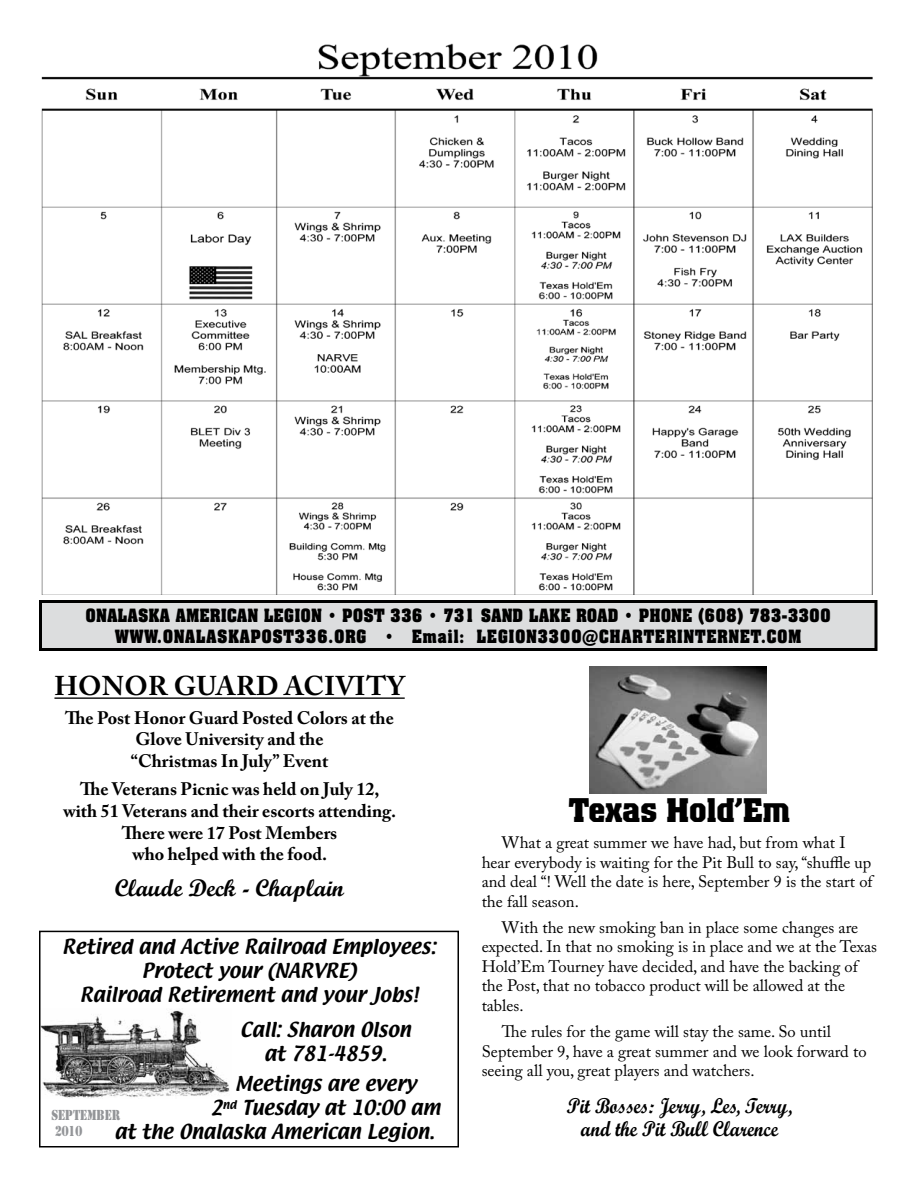
<style>
.page{position:relative;width:918px;height:1188px;background:#fff}
.page>*{position:absolute;margin:0;border:0;box-sizing:border-box;transform-origin:0 0}
.t1{font:700 33.75px "Colossalis";color:#000}
.t2{font:700 27px "Adobe Caslon Pro";letter-spacing:.015em;color:#000}
.t3{font:24px "Script MT Bold";color:#000}
.t4{font:21.45px/23.4px "Script MT Bold";color:#000;text-align:center;scale:.91 1}
.t5{font:700 18px/21.6px "Adobe Caslon Pro";color:#000;text-align:center}
.t6{font:18px/24px "Textile";color:#000;text-align:center}
.t7{font:700 18px/21px "Aachen BT";letter-spacing:.025em;color:#000;text-align:center;scale:.9 1}
.t8{font:16.5px/19.5px "Adobe Caslon Pro";color:#000}
.t9{font:13.5px/16.2px "Stencil Std";color:#939598;scale:.8 1}
</style>
<div class="page">
<img style="left:42px;top:1010px;width:188px;height:88px">
<div style="left:39px;top:931px;width:420px;height:217px;border:2px solid #000"></div>
<div style="left:40px;top:602px;width:836px;height:48px;background:#dcddde"></div>
<div style="left:39px;top:600px;width:839px;height:51px;border:3px solid #000"></div>
<img style="left:41px;top:43px;width:832px;height:551px">
<hr style="left:54px;top:697px;width:351px;height:2px;background:#000">
<img style="left:589px;top:667px;width:178px;height:126px">
<p class="t7" style="left:86px;top:605px;width:830px">ONALASKA AMERICAN LEGION • POST 336 • 731 SAND LAKE ROAD • PHONE (608) 783-3300<br>WWW.ONALASKAPOST336.ORG • Email: LEGION3300@CHARTERINTERNET.COM</p>
<h2 class="t2" style="left:54px;top:670px;width:352px">HO NOR GUARD ACIVITY</h2>
<p class="t5" style="left:65px;top:707px;width:330px">The Post Honor Guard Posted Colors at the<br>Glove University and the<br>“Christmas In July” Event</p>
<p class="t5" style="left:63px;top:778px;width:334px">The Veterans Picnic was held on July 12, with 51 Veterans and their escorts attending.<br>There were 17 Post Members<br>who helped with the food.</p>
<h3 class="t3" style="left:115px;top:873px;width:231px">Claude Deck - Chaplain</h3>
<p class="t6" style="left:62px;top:935px;width:375px">Retired and Active Railroad Employees:<br>Protect your (NARVRE)<br>Railroad Retirement and your Jobs!</p>
<p class="t6" style="left:240px;top:1018px;width:172px">Call: Sharon Olson at 781-4859.</p>
<p class="t6" style="left:235px;top:1073px;width:183px">Meetings are every</p>
<p class="t6" style="left:211px;top:1097px;width:231px">2<sup>nd</sup> Tuesday at 10:00 am</p>
<p class="t6" style="left:114px;top:1121px;width:322px">at the Onalaska American Legion.</p>
<p class="t9" style="left:51px;top:1107px;width:88px">SEPTEMBER<br>2010</p>
<h1 class="t1" style="left:569px;top:790px;width:223px">Texas Hold’Em</h1>
<p class="t8" style="left:482px;top:833px;width:393px;text-indent:20px">What a great summer we have had, but from what I hear everybody is waiting for the Pit Bull to say, ‘‘shuffle up and deal ‘‘! Well the date is here, September 9 is the start of the fall season.</p>
<p class="t8" style="left:482px;top:917px;width:397px;text-indent:20px">With the new smoking ban in place some changes are expected. In that no smoking is in place and we at the Texas Hold’Em Tourney have decided, and have the backing of the Post, that no tobacco product will be allowed at the tables.</p>
<p class="t8" style="left:482px;top:1022px;width:386px;text-indent:20px">The rules for the game will stay the same. So until<br>September 9, have a great summer and we look forward to seeing all you, great players and watchers.</p>
<h3 class="t4" style="left:567px;top:1094px;width:249px">Pit Bosses: Jerry, Les, Terry, and the Pit Bull Clarence</h3>
</div>
